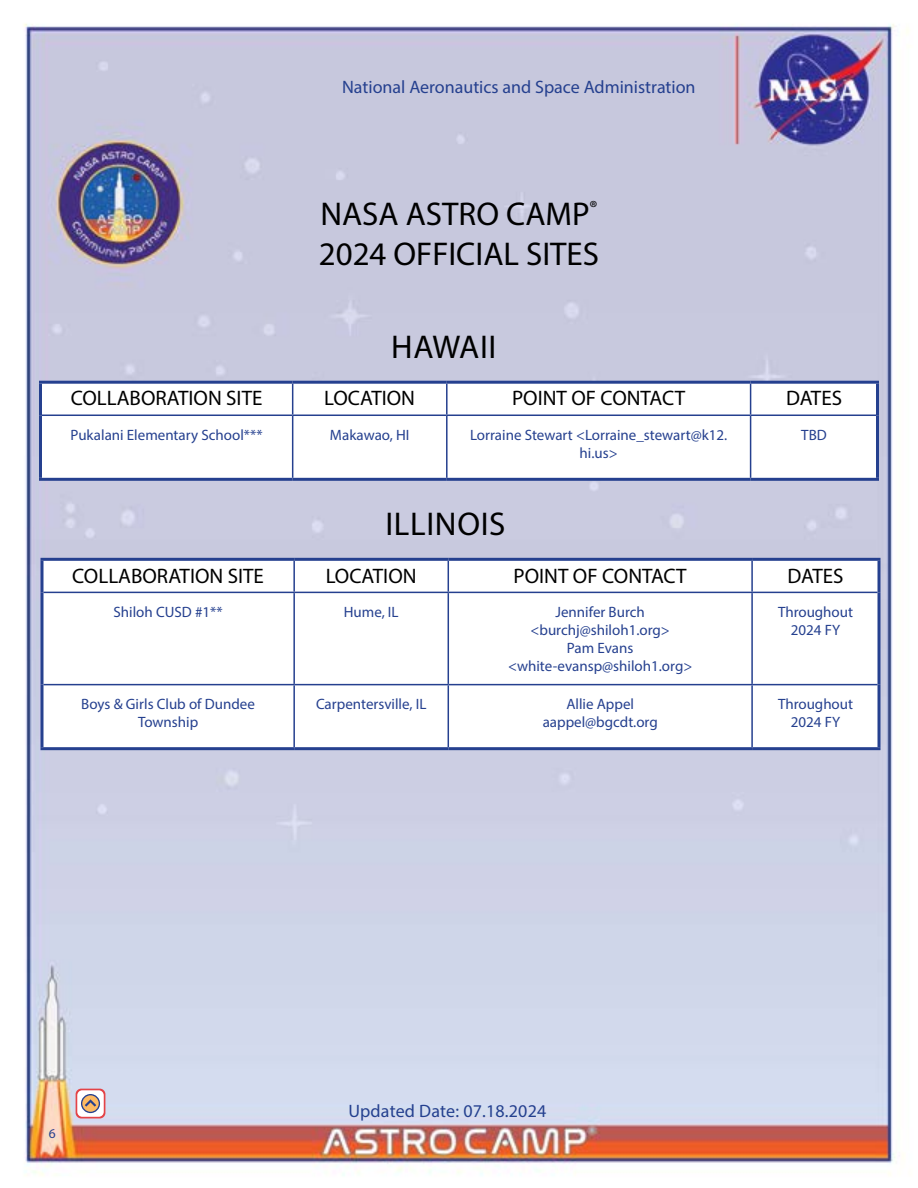
<style>
.page{position:relative;width:918px;height:1188px;background:#fff}
.page>*{position:absolute;margin:0;border:0;box-sizing:border-box;transform-origin:0 0}
.t1{font:33px/39.6px "Myriad Pro";color:#000}
.t2{font:33px "Myriad Pro";letter-spacing:.02em;color:#000}
.t3{font:21px "Myriad Pro";color:#000}
.t4{font:18px "Myriad Pro";color:#25408f}
.t5{font:15px/18px "Myriad Pro";color:#25408f;text-align:center}
.t6{font:13.5px "Myriad Pro";color:#25408f}
</style>
<div class="page">
<img style="left:23px;top:23px;width:886px;height:1153px">
<svg style="left:44px;top:561px;width:834px;height:31px"></svg>
<svg style="left:44px;top:592px;width:834px;height:155px"></svg>
<hr style="left:40px;top:558px;width:254px;height:3px;background:#25408f">
<svg style="left:40px;top:561px;width:4px;height:31px"></svg>
<hr style="left:294px;top:558px;width:154px;height:3px;background:#25408f">
<hr style="left:448px;top:558px;width:304px;height:3px;background:#25408f">
<hr style="left:752px;top:558px;width:128px;height:3px;background:#25408f">
<hr style="left:878px;top:561px;width:2px;height:31px;background:#25408f">
<svg style="left:40px;top:592px;width:4px;height:93px"></svg>
<hr style="left:878px;top:592px;width:2px;height:93px;background:#25408f">
<svg style="left:40px;top:685px;width:4px;height:62px"></svg>
<hr style="left:878px;top:685px;width:2px;height:62px;background:#25408f">
<hr style="left:40px;top:747px;width:254px;height:3px;background:#25408f">
<hr style="left:294px;top:747px;width:154px;height:3px;background:#25408f">
<hr style="left:448px;top:747px;width:304px;height:3px;background:#25408f">
<hr style="left:752px;top:747px;width:128px;height:3px;background:#25408f">
<hr style="left:293px;top:561px;width:2px;height:31px;background:#25408f">
<hr style="left:448px;top:561px;width:1px;height:31px;background:#25408f">
<hr style="left:751px;top:561px;width:2px;height:31px;background:#25408f">
<hr style="left:44px;top:592px;width:250px;height:1px;background:#25408f">
<hr style="left:294px;top:592px;width:154px;height:1px;background:#25408f">
<hr style="left:293px;top:593px;width:2px;height:91px;background:#25408f">
<hr style="left:448px;top:592px;width:304px;height:1px;background:#25408f">
<hr style="left:448px;top:593px;width:1px;height:91px;background:#25408f">
<hr style="left:752px;top:592px;width:125px;height:1px;background:#25408f">
<hr style="left:751px;top:593px;width:2px;height:91px;background:#25408f">
<hr style="left:44px;top:684px;width:250px;height:1px;background:#25408f">
<hr style="left:294px;top:684px;width:154px;height:1px;background:#25408f">
<hr style="left:293px;top:685px;width:2px;height:62px;background:#25408f">
<hr style="left:448px;top:684px;width:304px;height:1px;background:#25408f">
<hr style="left:448px;top:685px;width:1px;height:62px;background:#25408f">
<hr style="left:752px;top:684px;width:125px;height:1px;background:#25408f">
<hr style="left:751px;top:685px;width:2px;height:62px;background:#25408f">
<svg style="left:42px;top:384px;width:834px;height:31px"></svg>
<svg style="left:42px;top:416px;width:834px;height:62px"></svg>
<hr style="left:39px;top:381px;width:254px;height:3px;background:#25408f">
<hr style="left:39px;top:384px;width:3px;height:31px;background:#25408f">
<hr style="left:293px;top:381px;width:154px;height:3px;background:#25408f">
<hr style="left:447px;top:381px;width:304px;height:3px;background:#25408f">
<hr style="left:751px;top:381px;width:128px;height:3px;background:#25408f">
<hr style="left:876px;top:384px;width:3px;height:31px;background:#25408f">
<hr style="left:39px;top:415px;width:3px;height:63px;background:#25408f">
<hr style="left:876px;top:415px;width:3px;height:63px;background:#25408f">
<hr style="left:39px;top:478px;width:254px;height:3px;background:#25408f">
<hr style="left:293px;top:478px;width:154px;height:3px;background:#25408f">
<hr style="left:447px;top:478px;width:304px;height:3px;background:#25408f">
<hr style="left:751px;top:478px;width:128px;height:3px;background:#25408f">
<hr style="left:292px;top:384px;width:1px;height:31px;background:#25408f">
<hr style="left:446px;top:384px;width:2px;height:31px;background:#25408f">
<hr style="left:750px;top:384px;width:1px;height:31px;background:#25408f">
<hr style="left:42px;top:415px;width:251px;height:1px;background:#25408f">
<hr style="left:293px;top:415px;width:154px;height:1px;background:#25408f">
<hr style="left:292px;top:416px;width:1px;height:62px;background:#25408f">
<hr style="left:447px;top:415px;width:304px;height:1px;background:#25408f">
<hr style="left:446px;top:416px;width:2px;height:62px;background:#25408f">
<hr style="left:751px;top:415px;width:125px;height:1px;background:#25408f">
<hr style="left:750px;top:416px;width:1px;height:62px;background:#25408f">
<div style="left:76px;top:1089px;width:29px;height:29px;background:#e44347;border-radius:6px"></div>
<div style="left:77px;top:1090px;width:27px;height:27px;background:#fff;border-radius:5px"></div>
<svg style="left:81px;top:1094px;width:19px;height:19px"></svg>
<svg style="left:82px;top:1095px;width:17px;height:17px"></svg>
<svg style="left:85px;top:1099px;width:11px;height:8px"></svg>
<p class="t4" style="left:342px;top:76px;width:355px">National Aeronautics and Space Administration</p>
<h1 class="t1" style="left:319px;top:194px;width:282px">NASA ASTRO CAMP<sup>®<br></sup>2024 OFFICIAL SITES</h1>
<h1 class="t1" style="left:391px;top:327px;width:107px">HAWAII</h1>
<h2 class="t3" style="left:71px;top:385px;width:193px">COLLABORATION SITE</h2>
<h2 class="t3" style="left:324px;top:385px;width:92px">LOCATION</h2>
<h2 class="t3" style="left:512px;top:385px;width:175px">POINT OF CONTACT</h2>
<h2 class="t3" style="left:786px;top:385px;width:58px">DATES</h2>
<p class="t5" style="left:71px;top:426px;width:193px">Pukalani Elementary School***</p>
<p class="t5" style="left:330px;top:426px;width:81px">Makawao, HI</p>
<p class="t5" style="left:470px;top:426px;width:259px">Lorraine Stewart &lt;Lorraine_stewart@k12. hi.us&gt;</p>
<p class="t5" style="left:801px;top:426px;width:27px">TBD</p>
<h1 class="t2" style="left:385px;top:504px;width:122px">ILLINOIS</h1>
<h2 class="t3" style="left:72px;top:563px;width:193px">COLLABORATION SITE</h2>
<h2 class="t3" style="left:326px;top:563px;width:92px">LOCATION</h2>
<h2 class="t3" style="left:514px;top:563px;width:175px">POINT OF CONTACT</h2>
<h2 class="t3" style="left:788px;top:563px;width:58px">DATES</h2>
<p class="t5" style="left:114px;top:603px;width:111px">Shiloh CUSD #1**</p>
<p class="t5" style="left:344px;top:603px;width:56px">Hume, IL</p>
<p class="t5" style="left:508px;top:603px;width:186px">Jennifer Burch &lt;burchj@shiloh1.org&gt;<br>Pam Evans &lt;white-evansp@shiloh1.org&gt;</p>
<p class="t5" style="left:778px;top:603px;width:77px">Throughout<br>2024 FY</p>
<p class="t5" style="left:81px;top:695px;width:175px">Boys &amp; Girls Club of Dundee<br>Township</p>
<p class="t5" style="left:316px;top:695px;width:112px">Carpentersville, IL</p>
<p class="t5" style="left:543px;top:695px;width:117px">Allie Appel aappel@bgcdt.org</p>
<p class="t5" style="left:778px;top:695px;width:77px">Throughout<br>2024 FY</p>
<p class="t6" style="left:49px;top:1126px;width:8px">6</p>
<p class="t4" style="left:348px;top:1100px;width:199px">Updated Date: 07.18.2024</p>
</div>
